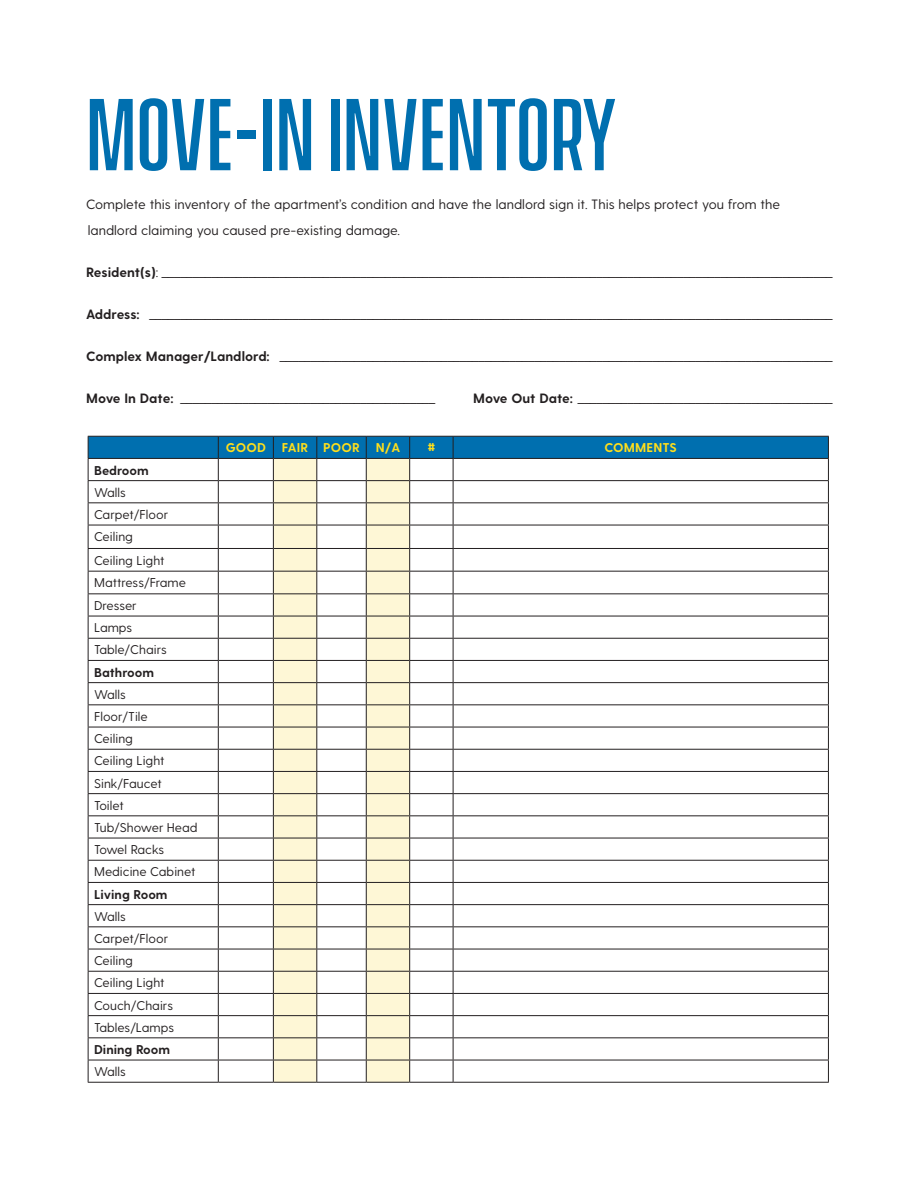
<style>
.page{position:relative;width:918px;height:1188px;background:#fff}
.page>*{position:absolute;margin:0;border:0;box-sizing:border-box;transform-origin:0 0}
.t1{font:500 93px "Vanguard CF";color:#006faf}
.t2{font:13.5px/25.5px "Greycliff CF";color:#231f20}
.t3{font:12.75px/22.2px "Greycliff CF";color:#231f20}
.t4{font:700 12.75px "Greycliff CF";color:#231f20}
.t5{font:700 12.75px "Greycliff CF";letter-spacing:.01em;color:#ffdf1b}
.s1{font-weight:700}
</style>
<div class="page">
<svg style="left:88px;top:436px;width:741px;height:646px"></svg>
<hr style="left:88px;top:1082px;width:130px;height:1px;background:#231f20">
<hr style="left:218px;top:1082px;width:55px;height:1px;background:#231f20">
<hr style="left:273px;top:1082px;width:44px;height:1px;background:#231f20">
<hr style="left:317px;top:1082px;width:49px;height:1px;background:#231f20">
<hr style="left:366px;top:1082px;width:44px;height:1px;background:#231f20">
<hr style="left:410px;top:1082px;width:43px;height:1px;background:#231f20">
<hr style="left:453px;top:1082px;width:376px;height:1px;background:#231f20">
<h1 class="t1" style="left:86px;top:82px;width:533px">MOVE-IN INVENTORY</h1>
<p class="t2" style="left:86px;top:192px;width:695px">Complete this inventory of the apartment’s condition and have the landlord sign it. This helps protect you from the landlord claiming you caused pre-existing damage.</p>
<p class="t2" style="left:86px;top:260px;width:749px"><span class="s1">Res i d e nt ( s )</span> : ____________________________________________________________________________________________________________</p>
<p class="t2" style="left:86px;top:302px;width:749px"><span class="s1">Ad d res s :</span> ______________________________________________________________________________________________________________</p>
<p class="t2" style="left:86px;top:344px;width:749px"><span class="s1">Co m p l ex M a n a g e r / La n d l o rd :</span> _________________________________________________________________________________________</p>
<p class="t2" style="left:86px;top:386px;width:351px"><span class="s1">M ove I n D a te :</span> _________________________________________</p>
<p class="t2" style="left:473px;top:386px;width:362px"><span class="s1">M ove O u t D a te :</span> _________________________________________</p>
<p class="t4" style="left:94px;top:463px;width:56px">Bedroom</p>
<p class="t3" style="left:94px;top:482px;width:75px">Walls<br>Carpet/Floor<br>Ceiling</p>
<p class="t3" style="left:94px;top:549px;width:94px">Ceiling Light<br>Mattress/Frame<br>Dresser<br>Lamps<br>Table/Chairs</p>
<p class="t4" style="left:94px;top:665px;width:61px">Bathroom</p>
<p class="t3" style="left:94px;top:684px;width:105px">Walls<br>Floor/Tile<br>Ceiling<br>Ceiling Light<br>Sink/Faucet<br>Toilet<br>Tub/Shower Head<br>Towel Racks<br>Medicine Cabinet</p>
<p class="t4" style="left:94px;top:887px;width:75px">Living Room</p>
<p class="t3" style="left:94px;top:905px;width:81px">Walls<br>Carpet/Floor<br>Ceiling<br>Ceiling Light<br>Couch/Chairs<br>Tables/Lamps</p>
<p class="t4" style="left:94px;top:1042px;width:78px">Dining Room</p>
<p class="t3" style="left:94px;top:1061px;width:33px">Walls</p>
<p class="t5" style="left:226px;top:440px;width:42px">GOOD</p>
<p class="t5" style="left:282px;top:440px;width:79px">FAIR POOR</p>
<p class="t5" style="left:376px;top:440px;width:26px">N/A</p>
<p class="t5" style="left:427px;top:440px;width:10px">#</p>
<p class="t5" style="left:605px;top:440px;width:74px">COMMENTS</p>
</div>
